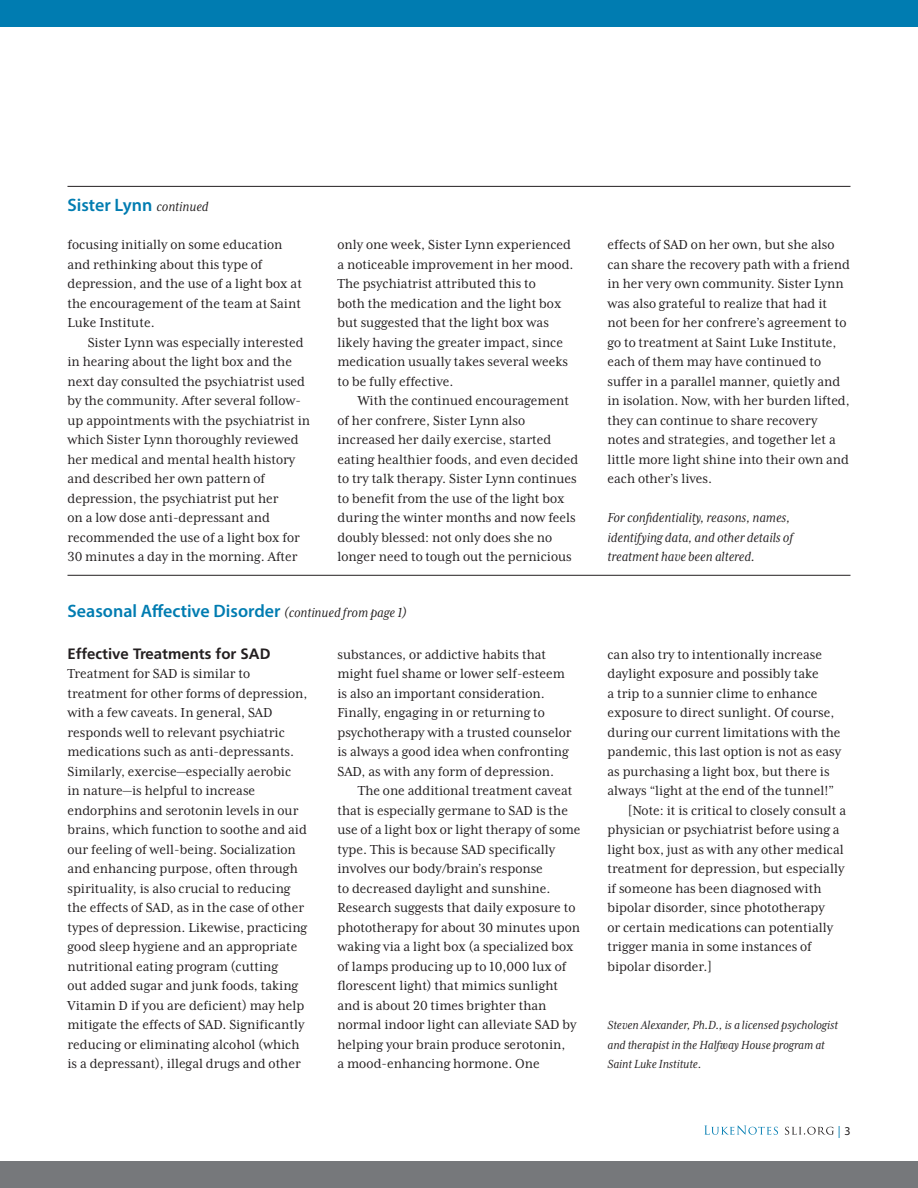
<style>
.page{position:relative;width:918px;height:1188px;background:#fff}
.page>*{position:absolute;margin:0;border:0;box-sizing:border-box;transform-origin:0 0}
.t1{font:600 18px "Myriad Pro";color:#007cb1}
.Body_Text_Indented{font:15px/19.5px "Mrs Eaves XL Serif Nar OT";color:#231f20}
.Body_Text_under_Subh{font:15px/19.5px "Mrs Eaves XL Serif Nar OT";color:#231f20}
.Confidentiality_Stat{font:italic 15px/19.5px "Mrs Eaves XL Serif Nar OT";color:#231f20}
.Subhead{font:700 15px "Frutiger LT Std";color:#231f20}
.author_info{font:italic 13.5px/19.5px "Mrs Eaves XL Serif Nar OT";color:#231f20}
.t2{font:12px "Myriad Pro";color:#007cb1}
.s1{font-family:"Mrs Eaves XL Serif Nar OT";font-weight:400;font-style:italic;font-size:15px;color:#231f20}
.s2{color:#231f20}
</style>
<div class="page">
<div style="left:0;top:0;width:918px;height:27px;background:#007cb1"></div>
<div style="left:0;top:1161px;width:918px;height:27px;background:#76787b"></div>
<svg style="left:704px;top:1125px;width:74px;height:10px"></svg>
<svg style="left:785px;top:1127px;width:49px;height:8px"></svg>
<hr style="left:68px;top:186px;width:782px;height:1px;background:#231f20">
<hr style="left:68px;top:575px;width:782px;height:1px;background:#231f20">
<p class="t1" style="left:68px;top:194px;width:143px">Sister Lynn <span class="s1">continued</span></p>
<p class="Body_Text_Indented" style="left:68px;top:235px;width:236px">focusing initially on some education and rethinking about this type of depression, and the use of a light box at the encouragement of the team at Saint<br>Luke Institute.</p>
<p class="Body_Text_Indented" style="left:68px;top:332px;width:244px;text-indent:20px">Sister Lynn was especially interested in hearing about the light box and the next day consulted the psychiatrist used by the community. After several follow&shy;up appointments with the psychiatrist in which Sister Lynn thoroughly reviewed her medical and mental health history and described her own pattern of depression, the psychiatrist put her<br>on a low dose anti-depressant and recommended the use of a light box for 30 minutes a day in the morning. After</p>
<p class="Body_Text_Indented" style="left:338px;top:235px;width:238px">only one week, Sister Lynn experienced a noticeable improvement in her mood.<br>The psychiatrist attributed this to<br>both the medication and the light box but suggested that the light box was likely having the greater impact, since medication usually takes several weeks to be fully effective.</p>
<p class="Body_Text_Indented" style="left:338px;top:391px;width:242px;text-indent:20px">With the continued encouragement of her confrere, Sister Lynn also increased her daily exercise, started eating healthier foods, and even decided to try talk therapy. Sister Lynn continues to benefit from the use of the light box during the winter months and now feels doubly blessed: not only does she no longer need to tough out the pernicious</p>
<p class="t1" style="left:68px;top:599px;width:341px">Seasonal Affective Disorder <span class="s1">(continued from page 1)</span></p>
<p class="Subhead" style="left:68px;top:644px;width:205px">Effective Treatments for SAD</p>
<p class="Body_Text_under_Subh" style="left:68px;top:664px;width:242px">Treatment for SAD is similar to treatment for other forms of depression, with a few caveats. In general, SAD responds well to relevant psychiatric medications such as anti-depressants.<br>Similarly, exercise—especially aerobic<br>in nature—is helpful to increase endorphins and serotonin levels in our brains, which function to soothe and aid our feeling of well-being. Socialization and enhancing purpose, often through spirituality, is also crucial to reducing the effects of SAD, as in the case of other types of depression. Likewise, practicing good sleep hygiene and an appropriate nutritional eating program (cutting<br>out added sugar and junk foods, taking Vitamin D if you are deficient) may help mitigate the effects of SAD. Significantly reducing or eliminating alcohol (which is a depressant), illegal drugs and other</p>
<p class="Body_Text_under_Subh" style="left:338px;top:644px;width:235px">substances, or addictive habits that might fuel shame or lower self-esteem is also an important consideration.<br>Finally, engaging in or returning to psychotherapy with a trusted counselor is always a good idea when confronting SAD, as with any form of depression.</p>
<p class="Body_Text_Indented" style="left:338px;top:781px;width:245px;text-indent:20px">The one additional treatment caveat that is especially germane to SAD is the use of a light box or light therapy of some type. This is because SAD specifically involves our body/brain’s response<br>to decreased daylight and sunshine.<br>Research suggests that daily exposure to phototherapy for about 30 minutes upon waking via a light box (a specialized box of lamps producing up to 10,000 lux of florescent light) that mimics sunlight and is about 20 times brighter than normal indoor light can alleviate SAD by helping your brain produce serotonin,<br>a mood-enhancing hormone. One</p>
<p class="Body_Text_Indented" style="left:608px;top:235px;width:244px">effects of SAD on her own, but she also can share the recovery path with a friend in her very own community. Sister Lynn was also grateful to realize that had it not been for her confrere’s agreement to go to treatment at Saint Luke Institute, each of them may have continued to suffer in a parallel manner, quietly and in isolation. Now, with her burden lifted, they can continue to share recovery notes and strategies, and together let a little more light shine into their own and each other’s lives.</p>
<p class="Confidentiality_Stat" style="left:608px;top:508px;width:187px">For confidentiality, reasons, names, identifying data, and other details of treatment have been altered.</p>
<p class="Body_Text_Indented" style="left:608px;top:644px;width:235px">can also try to intentionally increase daylight exposure and possibly take<br>a trip to a sunnier clime to enhance exposure to direct sunlight. Of course, during our current limitations with the pandemic, this last option is not as easy as purchasing a light box, but there is always “light at the end of the tunnel!”</p>
<p class="Body_Text_Indented" style="left:608px;top:800px;width:240px;text-indent:20px">[Note: it is critical to closely consult a physician or psychiatrist before using a light box, just as with any other medical treatment for depression, but especially if someone has been diagnosed with bipolar disorder, since phototherapy<br>or certain medications can potentially trigger mania in some instances of bipolar disorder.]</p>
<p class="author_info" style="left:608px;top:1015px;width:232px">Steven Alexander, Ph.D., is a licensed psychologist and therapist in the Halfway House program at<br>Saint Luke Institute.</p>
<p class="t2" style="left:838px;top:1123px;width:14px">| <span class="s2">3</span></p>
</div>
